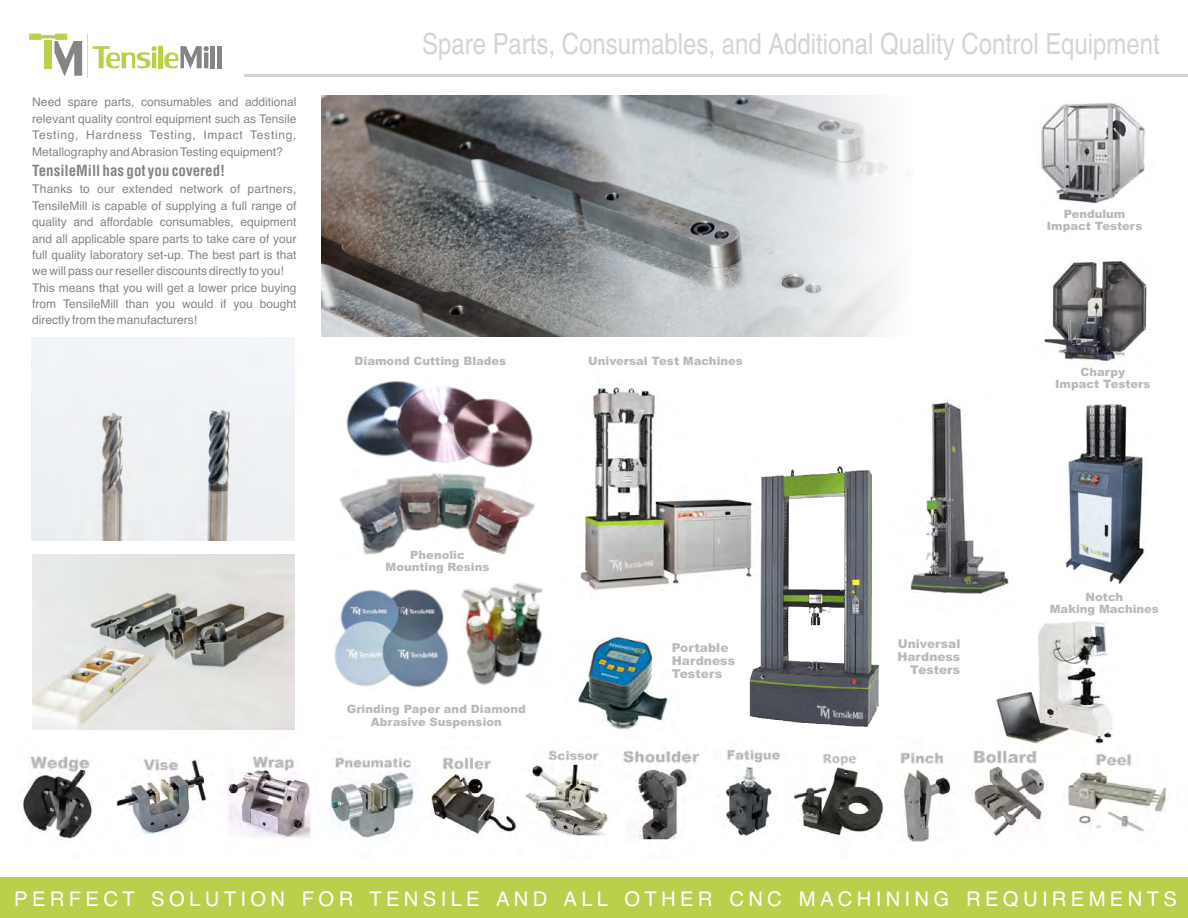
<style>
.page{position:relative;width:1188px;height:918px;background:#fff}
.page>*{position:absolute;margin:0;border:0;box-sizing:border-box;transform-origin:0 0}
.t1{font:condensed 29.25px "Helvetica";color:#d4d4d4}
.t2{font:20.25px "Helvetica";letter-spacing:.215em;color:#fefefe}
.t3{font:700 condensed 15px "Helvetica";color:#848585}
.t4{font:900 12.3px/13px "Arial";color:#bababa}
.t5{font:900 12.15px/12.9px "Arial";color:#bababa;text-align:right}
.t6{font:12px/16.4px "Helvetica";color:#848585;text-align:justify}
.t7{font:900 11.55px/12.3px "Arial";color:#bababa;text-align:center}
</style>
<div class="page">
<img style="left:580px;top:387px;width:151px;height:207px">
<img style="left:731px;top:466px;width:149px;height:261px">
<img style="left:339px;top:380px;width:196px;height:175px">
<svg style="left:93px;top:46px;width:64px;height:22px"></svg>
<div style="left:158px;top:46px;width:5px;height:22px;background:#b8d04c"></div>
<svg style="left:164px;top:46px;width:45px;height:23px"></svg>
<div style="left:210px;top:46px;width:5px;height:22px;background:#848585"></div>
<hr style="left:217px;top:46px;width:4px;height:22px;background:#848585">
<hr style="left:87px;top:35px;width:1px;height:43px;background:#d4d4d4">
<svg style="left:29px;top:34px;width:53px;height:42px"></svg>
<hr style="left:245px;top:74px;width:943px;height:3px;background:#d4d4d4">
<div style="left:0;top:878px;width:1188px;height:40px;background:#b8d04c"></div>
<img style="left:23px;top:743px;width:1144px;height:99px">
<img style="left:32px;top:337px;width:263px;height:203px">
<img style="left:322px;top:95px;width:573px;height:242px">
<img style="left:1040px;top:103px;width:105px;height:101px">
<img style="left:1044px;top:261px;width:103px;height:104px">
<img style="left:578px;top:636px;width:92px;height:95px">
<img style="left:334px;top:589px;width:115px;height:99px">
<img style="left:461px;top:583px;width:82px;height:102px">
<img style="left:910px;top:401px;width:99px;height:193px">
<img style="left:1065px;top:404px;width:80px;height:180px">
<img style="left:996px;top:621px;width:117px;height:122px">
<img style="left:32px;top:555px;width:263px;height:175px">
<p class="t6" style="left:32px;top:95px;width:266px">Need spare parts, consumables and additional relevant quality control equipment such as Tensile Testing, Hardness Testing, Impact Testing, Metallography and Abrasion Testing equipment?</p>
<p class="t3" style="left:32px;top:165px;width:194px">TensileMill has got you covered!</p>
<p class="t6" style="left:32px;top:182px;width:266px;text-align:left">Thanks to our extended network of partners, TensileMill is capable of supplying a full range of quality and affordable consumables, equipment and all applicable spare parts to take care of your full quality laboratory set-up. The best part is that we will pass our reseller discounts directly to you!<br>This means that you will get a lower price buying from TensileMill than you would if you bought directly from the manufacturers!</p>
<h1 class="t1" style="left:422px;top:32px;width:739px">Spare Parts, Consumables, and Additional Quality Control Equipment</h1>
<p class="t7" style="left:355px;top:356px;width:153px">Diamond Cutting Blades</p>
<p class="t7" style="left:588px;top:356px;width:156px">Universal Test Machines</p>
<p class="t7" style="left:1047px;top:209px;width:97px">Pendulum<br>Impact Testers</p>
<p class="t7" style="left:1055px;top:367px;width:97px">Charpy<br>Impact Testers</p>
<p class="t7" style="left:386px;top:550px;width:106px">Phenolic<br>Mounting Resins</p>
<p class="t7" style="left:347px;top:704px;width:181px">Grinding Paper and Diamond<br>Abrasive Suspension</p>
<p class="t4" style="left:672px;top:642px;width:65px">Portable<br>Hardness<br>Testers</p>
<p class="t5" style="left:897px;top:638px;width:64px">Universal<br>Hardness<br>Testers</p>
<p class="t7" style="left:1050px;top:592px;width:111px">Notch<br>Making Machines</p>
<h2 class="t2" style="left:14px;top:891px;width:1164px">PERFECT SOLUTION FOR TENSILE AND ALL OTHER CNC MACHINING REQUIREMENTS</h2>
</div>
